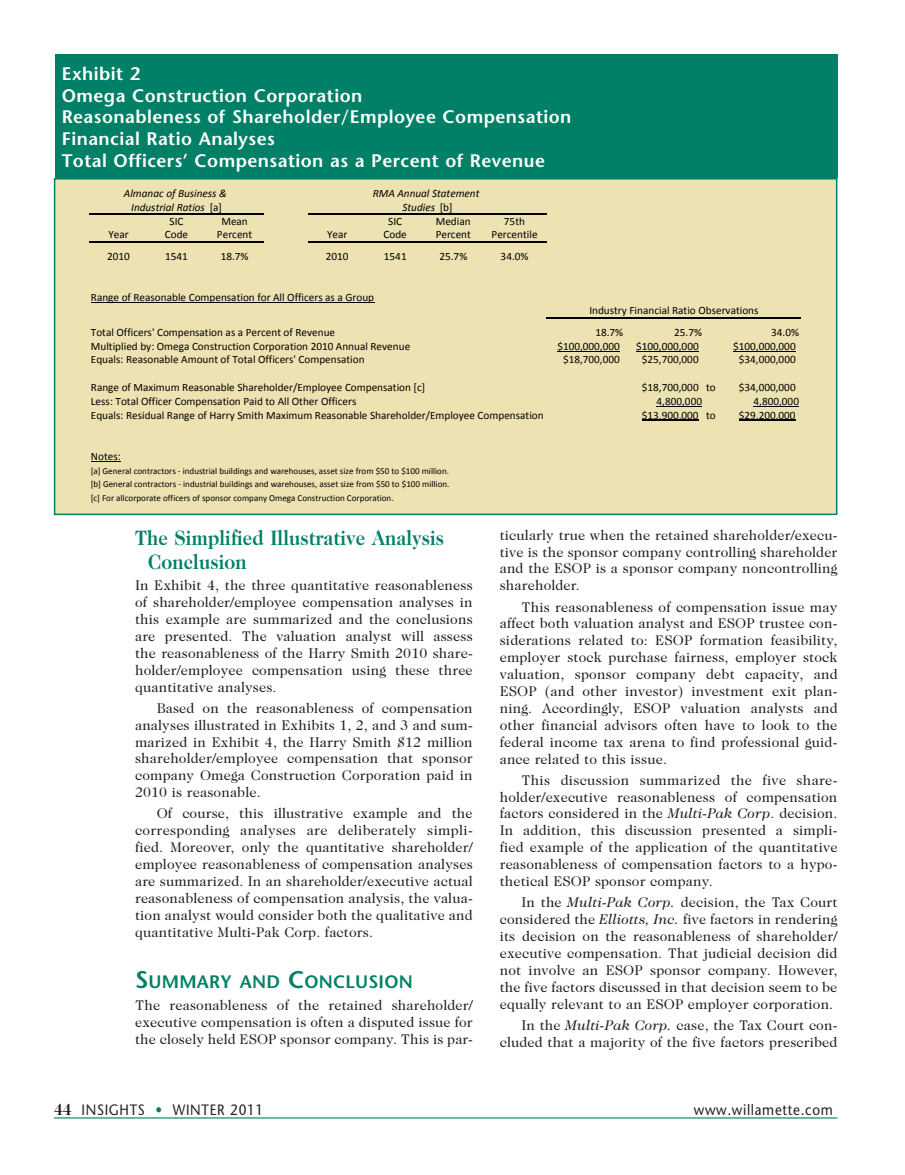
<style>
.page{position:relative;width:905px;height:1175px;background:#fff}
.page>*{position:absolute;margin:0;border:0;box-sizing:border-box;transform-origin:0 0}
.Sub_Heads_Caslon{font:700 21px/24px "Caslon Two Twenty Four";letter-spacing:.01em;color:#008066;scale:.9 1}
.Exhibit_heading{font:600 18.15px "Stone Sans";letter-spacing:.025em;color:#fff}
.Sub_Heads_Stone{font:600 18px "Stone Sans";letter-spacing:.015em;color:#008066}
.t1{font:15px "Stone Sans";letter-spacing:.05em;color:#231f20;scale:.9 1}
.body{font:14.25px/17px "Caslon Two Twenty Four";letter-spacing:.01em;color:#231f20;text-align:justify}
.body__Intro_Paragr{font:14.25px/16.8px "Caslon Two Twenty Four";letter-spacing:.01em;color:#231f20;text-align:justify}
.t2{font:11.25px "Calibri";color:#000}
.t3{font:italic 11.25px/13.8px "Calibri";color:#000;text-align:center}
.t4{font:9px/13.8px "Calibri";color:#000;text-align:justify}
.s1{font-style:normal}
.s2{font-size:24px}
.s3{font-style:italic}
.s4{font-family:"Caslon Two Twenty Four";font-weight:700;font-size:16.5px}
.s5{color:#008066}
</style>
<div class="page">
<hr style="left:54px;top:1117px;width:783px;height:1px;background:#008066">
<div style="left:55px;top:54px;width:782px;height:124px;background:#008066"></div>
<div style="left:55px;top:179px;width:781px;height:335px;background:#ede2b2"></div>
<hr style="left:91px;top:302px;width:283px;height:1px;background:#000">
<hr style="left:557px;top:351px;width:62px;height:1px;background:#000">
<hr style="left:636px;top:351px;width:62px;height:1px;background:#000">
<hr style="left:733px;top:351px;width:62px;height:1px;background:#000">
<hr style="left:656px;top:406px;width:46px;height:1px;background:#000">
<hr style="left:753px;top:406px;width:46px;height:1px;background:#000">
<hr style="left:642px;top:419px;width:56px;height:1px;background:#000">
<hr style="left:642px;top:420px;width:56px;height:1px;background:#000">
<hr style="left:739px;top:419px;width:56px;height:1px;background:#000">
<hr style="left:739px;top:420px;width:56px;height:1px;background:#000">
<hr style="left:91px;top:461px;width:30px;height:1px;background:#000">
<hr style="left:89px;top:213px;width:174px;height:2px;background:#000">
<hr style="left:89px;top:241px;width:174px;height:1px;background:#000">
<hr style="left:307px;top:213px;width:239px;height:2px;background:#000">
<hr style="left:307px;top:241px;width:239px;height:1px;background:#000">
<hr style="left:546px;top:317px;width:255px;height:1px;background:#000">
<div style="left:54px;top:178px;width:783px;height:337px;border:2px solid #008066"></div>
<p class="Exhibit_heading" style="left:62px;top:62px;width:80px">Exhibit 2</p>
<p class="Exhibit_heading" style="left:62px;top:84px;width:302px">Omega Construction Corporation</p>
<p class="Exhibit_heading" style="left:62px;top:106px;width:511px">Reasonableness of Shareholder/Employee Compensation</p>
<p class="Exhibit_heading" style="left:62px;top:127px;width:214px">Financial Ratio Analyses</p>
<p class="Exhibit_heading" style="left:62px;top:149px;width:484px">Total Officers’ Compensation as a Percent of Revenue</p>
<p class="t3" style="left:124px;top:186px;width:104px">Almanac of Business &amp;<br>Industrial Ratios <span class="s1">[a]</span></p>
<p class="t3" style="left:373px;top:186px;width:108px">RMA Annual Statement<br>Studies <span class="s1">[b]</span></p>
<p class="t2" style="left:169px;top:214px;width:15px">SIC</p>
<p class="t2" style="left:221px;top:214px;width:28px">Mean</p>
<p class="t2" style="left:388px;top:214px;width:15px">SIC</p>
<p class="t2" style="left:436px;top:214px;width:36px">Median</p>
<p class="t2" style="left:504px;top:214px;width:22px">75th</p>
<p class="t2" style="left:108px;top:227px;width:22px">Year</p>
<p class="t2" style="left:165px;top:227px;width:25px">Code</p>
<p class="t2" style="left:217px;top:227px;width:37px">Percent</p>
<p class="t2" style="left:327px;top:227px;width:22px">Year</p>
<p class="t2" style="left:383px;top:227px;width:25px">Code</p>
<p class="t2" style="left:435px;top:227px;width:37px">Percent</p>
<p class="t2" style="left:491px;top:227px;width:47px">Percentile</p>
<p class="t2" style="left:107px;top:249px;width:24px">2010</p>
<p class="t2" style="left:165px;top:249px;width:24px">1541</p>
<p class="t2" style="left:221px;top:249px;width:29px">18.7%</p>
<p class="t2" style="left:326px;top:249px;width:24px">2010</p>
<p class="t2" style="left:384px;top:249px;width:24px">1541</p>
<p class="t2" style="left:439px;top:249px;width:29px">25.7%</p>
<p class="t2" style="left:500px;top:249px;width:29px">34.0%</p>
<p class="t2" style="left:91px;top:290px;width:285px">Range of Reasonable Compensation for All Officers as a Group</p>
<p class="t2" style="left:91px;top:325px;width:246px">Total Officers' Compensation as a Percent of Revenue</p>
<p class="t2" style="left:595px;top:325px;width:29px">18.7%</p>
<p class="t2" style="left:674px;top:325px;width:29px">25.7%</p>
<p class="t2" style="left:771px;top:325px;width:29px">34.0%</p>
<p class="t2" style="left:91px;top:339px;width:321px">Multiplied by: Omega Construction Corporation 2010 Annual Revenue</p>
<p class="t2" style="left:557px;top:339px;width:64px">$100,000,000</p>
<p class="t2" style="left:636px;top:339px;width:64px">$100,000,000</p>
<p class="t2" style="left:733px;top:339px;width:64px">$100,000,000</p>
<p class="t2" style="left:91px;top:352px;width:275px">Equals: Reasonable Amount of Total Officers' Compensation</p>
<p class="t2" style="left:563px;top:352px;width:58px">$18,700,000</p>
<p class="t2" style="left:642px;top:352px;width:58px">$25,700,000</p>
<p class="t2" style="left:739px;top:352px;width:58px">$34,000,000</p>
<p class="t2" style="left:91px;top:380px;width:336px">Range of Maximum Reasonable Shareholder/Employee Compensation [c]</p>
<p class="t2" style="left:642px;top:380px;width:75px">$18,700,000 to</p>
<p class="t2" style="left:739px;top:380px;width:58px">$34,000,000</p>
<p class="t2" style="left:91px;top:394px;width:267px">Less: Total Officer Compensation Paid to All Other Officers</p>
<p class="t2" style="left:656px;top:394px;width:47px">4,800,000</p>
<p class="t2" style="left:753px;top:394px;width:47px">4,800,000</p>
<p class="t2" style="left:91px;top:408px;width:454px">Equals: Residual Range of Harry Smith Maximum Reasonable Shareholder/Employee Compensation</p>
<p class="t2" style="left:642px;top:408px;width:75px">$13,900,000 to</p>
<p class="t2" style="left:738px;top:408px;width:58px">$29,200,000</p>
<p class="t2" style="left:91px;top:449px;width:31px">Notes:</p>
<p class="t4" style="left:91px;top:464px;width:360px">[a] General contractors ‐ industrial buildings and warehouses, asset size from $50 to $100 million. [b] General contractors ‐ industrial buildings and warehouses, asset size from $50 to $100 million. [c] For allcorporate officers of sponsor company Omega Construction Corporation.</p>
<p class="t2" style="left:589px;top:303px;width:171px">Industry Financial Ratio Observations</p>
<p class="Sub_Heads_Caslon" style="left:148px;top:525px;width:330px;text-indent:-13px">The Simplified Illustrative Analysis<br>Conclusion</p>
<p class="body__Intro_Paragr" style="left:135px;top:577px;width:339px">In Exhibit 4, the three quantitative reasonableness of shareholder/employee compensation analyses in this example are summarized and the conclusions are presented. The valuation analyst will assess the reasonableness of the Harry Smith 2010 share&shy;holder/employee compensation using these three quantitative analyses.</p>
<p class="body" style="left:135px;top:699px;width:339px;text-indent:22px">Based on the reasonableness of compensation analyses illustrated in Exhibits 1, 2, and 3 and sum&shy;marized in Exhibit 4, the Harry Smith $12 million shareholder/employee compensation that sponsor company Omega Construction Corporation paid in 2010 is reasonable.</p>
<p class="body" style="left:135px;top:805px;width:339px;text-indent:22px">Of course, this illustrative example and the corresponding analyses are deliberately simpli&shy;fied. Moreover, only the quantitative shareholder/ employee reasonableness of compensation analyses are summarized. In an shareholder/executive actual reasonableness of compensation analysis, the valua&shy;tion analyst would consider both the qualitative and quantitative Multi-Pak Corp. factors.</p>
<p class="Sub_Heads_Stone" style="left:135px;top:970px;width:279px"><span class="s2">S</span>UMMARY AND <span class="s2">C</span>ONCLUSION</p>
<p class="body__Intro_Paragr" style="left:135px;top:996px;width:339px;line-height:17.2px">The reasonableness of the retained shareholder/ executive compensation is often a disputed issue for the closely held ESOP sponsor company. This is par-</p>
<p class="body__Intro_Paragr" style="left:500px;top:526px;width:339px">ticularly true when the retained shareholder/execu&shy;tive is the sponsor company controlling shareholder and the ESOP is a sponsor company noncontrolling shareholder.</p>
<p class="body" style="left:500px;top:598px;width:339px;text-indent:22px">This reasonableness of compensation issue may affect both valuation analyst and ESOP trustee con&shy;siderations related to: ESOP formation feasibility, employer stock purchase fairness, employer stock valuation, sponsor company debt capacity, and ESOP (and other investor) investment exit plan&shy;ning. Accordingly, ESOP valuation analysts and other financial advisors often have to look to the federal income tax arena to find professional guid&shy;ance related to this issue.</p>
<p class="body" style="left:500px;top:771px;width:339px;text-indent:22px">This discussion summarized the five share&shy;holder/executive reasonableness of compensation factors considered in the <span class="s3">Multi-Pak Corp</span>. decision.<br>In addition, this discussion presented a simpli&shy;fied example of the application of the quantitative reasonableness of compensation factors to a hypo&shy;thetical ESOP sponsor company.</p>
<p class="body" style="left:500px;top:893px;width:339px;text-indent:22px">In the <span class="s3">Multi-Pak Corp.</span> decision, the Tax Court considered the <span class="s3">Elliotts, Inc.</span> five factors in rendering its decision on the reasonableness of shareholder/ executive compensation. That judicial decision did not involve an ESOP sponsor company. However, the five factors discussed in that decision seem to be equally relevant to an ESOP employer corporation.</p>
<p class="body" style="left:500px;top:1016px;width:339px;text-align:right">In the <span class="s3">Multi-Pak Corp.</span> case, the Tax Court con&shy;cluded that a majority of the five factors prescribed</p>
<p class="t1" style="left:54px;top:1100px;width:234px"><span class="s4">44</span> INSIGHTS <span class="s5">•</span> WINTER 2011</p>
<p class="t1" style="left:693px;top:1100px;width:156px">www.willamette.com</p>
</div>
